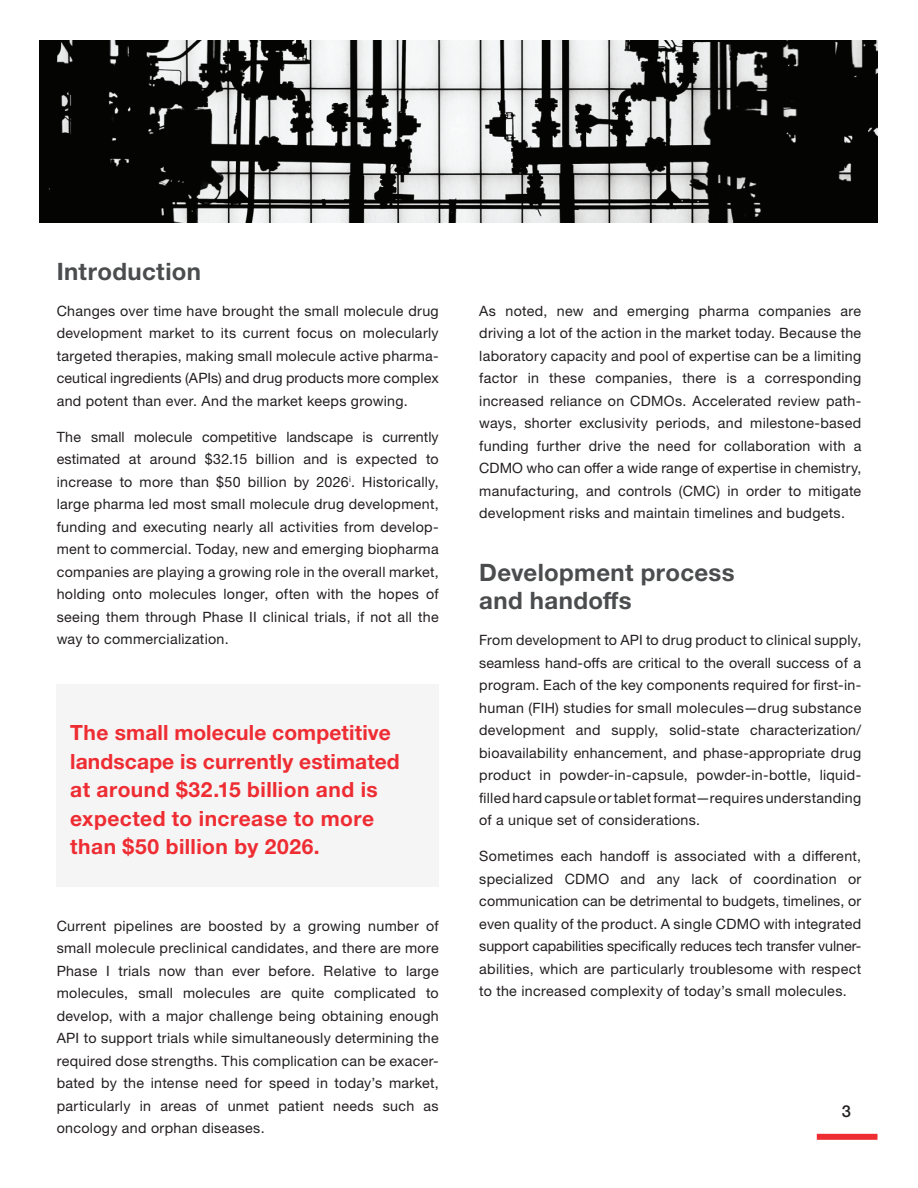
<style>
.page{position:relative;width:918px;height:1188px;background:#fff}
.page>*{position:absolute;margin:0;border:0;box-sizing:border-box;transform-origin:0 0}
.t1{font:700 24px/28.5px "Helvetica Neue LTW1 G";letter-spacing:.015em;color:#4b4c4d}
.t2{font:700 21px/28.5px "Helvetica Neue LTW1 G";letter-spacing:.015em;color:#ee2d33}
.t3{font:500 16.5px "Helvetica Neue LTW1 G";color:#231f20}
.t4{font:14.25px/22.5px "Helvetica Neue LTW1 G";letter-spacing:.02em;color:#231f20;text-align:justify}
</style>
<div class="page">
<div style="left:817px;top:1134px;width:61px;height:6px;background:#ee2d33"></div>
<div style="left:57px;top:685px;width:382px;height:202px;background:#f5f5f6"></div>
<img style="left:40px;top:40px;width:838px;height:182px">
<h1 class="t1" style="left:57px;top:257px;width:146px">Introduction</h1>
<p class="t4" style="left:57px;top:299px;width:384px">Changes over time have brought the small molecule drug development market to its current focus on molecularly targeted therapies, making small molecule active pharma&shy;ceutical ingredients (APIs) and drug products more complex and potent than ever. And the market keeps growing.</p>
<p class="t4" style="left:57px;top:425px;width:384px">The small molecule competitive landscape is currently estimated at around $32.15 billion and is expected to increase to more than $50 billion by 2026<sup>i</sup>. Historically, large pharma led most small molecule drug development, funding and executing nearly all activities from develop&shy;ment to commercial. Today, new and emerging biopharma companies are playing a growing role in the overall market, holding onto molecules longer, often with the hopes of seeing them through Phase II clinical trials, if not all the way to commercialization.</p>
<h2 class="t2" style="left:70px;top:718px;width:331px">The small molecule competitive landscape is currently estimated at around $32.15 billion and is expected to increase to more than $50 billion by 2026.</h2>
<p class="t4" style="left:57px;top:914px;width:384px">Current pipelines are boosted by a growing number of small molecule preclinical candidates, and there are more Phase I trials now than ever before. Relative to large molecules, small molecules are quite complicated to develop, with a major challenge being obtaining enough API to support trials while simultaneously determining the required dose strengths. This complication can be exacer&shy;bated by the intense need for speed in today’s market, particularly in areas of unmet patient needs such as oncology and orphan diseases.</p>
<p class="t4" style="left:479px;top:299px;width:384px">As noted, new and emerging pharma companies are driving a lot of the action in the market today. Because the laboratory capacity and pool of expertise can be a limiting factor in these companies, there is a corresponding increased reliance on CDMOs. Accelerated review path&shy;ways, shorter exclusivity periods, and milestone-based funding further drive the need for collaboration with a CDMO who can offer a wide range of expertise in chemistry, manufacturing, and controls (CMC) in order to mitigate development risks and maintain timelines and budgets.</p>
<h1 class="t1" style="left:479px;top:558px;width:257px">Development process and handoffs</h1>
<p class="t4" style="left:479px;top:629px;width:384px">From development to API to drug product to clinical supply, seamless hand-offs are critical to the overall success of a program. Each of the key components required for first-in&shy;human (FIH) studies for small molecules—drug substance development and supply, solid-state characterization/ bioavailability enhancement, and phase-appropriate drug product in powder-in-capsule, powder-in-bottle, liquid&shy;filled hard capsule or tablet format—requires understanding of a unique set of considerations.</p>
<p class="t4" style="left:479px;top:845px;width:384px">Sometimes each handoff is associated with a different, specialized CDMO and any lack of coordination or communication can be detrimental to budgets, timelines, or even quality of the product. A single CDMO with integrated support capabilities specifically reduces tech transfer vulner&shy;abilities, which are particularly troublesome with respect to the increased complexity of today’s small molecules.</p>
<p class="t3" style="left:842px;top:1101px;width:11px">3</p>
</div>
